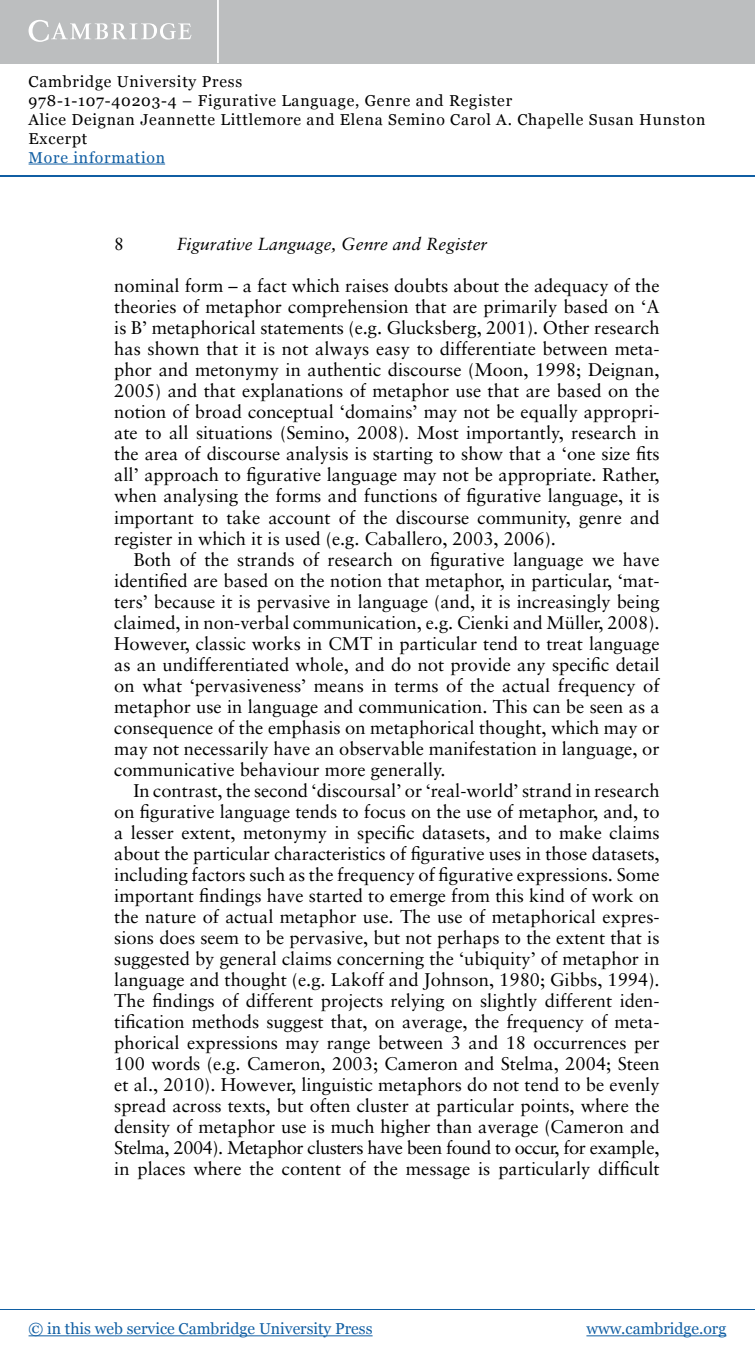
<style>
.page{position:relative;width:755px;height:1363px;background:#fff}
.page>*{position:absolute;margin:0;border:0;box-sizing:border-box;transform-origin:0 0}
.t1{font:18.38px/21px "Sabon";color:#000;text-align:justify}
.t2{font:italic 17.5px "Sabon";color:#000}
.t3{font:17.5px "Sabon";color:#000}
.t4{font:15.75px/18.7px "Georgia";letter-spacing:.05em;color:#000}
.t5{font:15.75px "Georgia";color:#105ea3}
.t6{font:15.75px "Georgia";letter-spacing:.05em;color:#105ea3}
</style>
<div class="page">
<div style="left:0;top:0;width:754px;height:63px;background:#bcbebf"></div>
<hr style="left:217px;top:0;width:2px;height:63px;background:#fff">
<svg style="left:29px;top:20px;width:162px;height:22px"></svg>
<hr style="left:29px;top:164px;width:136px;height:1px;background:#105ea3">
<hr style="left:0;top:175px;width:754px;height:2px;background:#105ea3">
<hr style="left:0;top:1308px;width:754px;height:1px;background:#105ea3">
<hr style="left:29px;top:1335px;width:343px;height:1px;background:#105ea3">
<hr style="left:586px;top:1335px;width:139px;height:1px;background:#105ea3">
<p class="t4" style="left:29px;top:73px;width:677px">Cambridge University Press<br>978-1-107-40203-4 – Figurative Language, Genre and Register<br>Alice Deignan Jeannette Littlemore and Elena Semino Carol A. Chapelle Susan Hunston Excerpt</p>
<p class="t6" style="left:29px;top:148px;width:138px">More information</p>
<p class="t3" style="left:114px;top:233px;width:11px">8</p>
<p class="t2" style="left:177px;top:234px;width:312px">Figurative Language, Genre and Register</p>
<p class="t1" style="left:114px;top:275px;width:546px">nominal form – a fact which raises doubts about the adequacy of the theories of metaphor comprehension that are primarily based on ‘A is B’ metaphorical statements (e.g. Glucksberg, 2001). Other research has shown that it is not always easy to differentiate between meta&shy;phor and metonymy in authentic discourse (Moon, 1998; Deignan, 2005) and that explanations of metaphor use that are based on the notion of broad conceptual ‘domains’ may not be equally appropri&shy;ate to all situations (Semino, 2008). Most importantly, research in the area of discourse analysis is starting to show that a ‘one size fits all’ approach to figurative language may not be appropriate. Rather, when analysing the forms and functions of figurative language, it is important to take account of the discourse community, genre and register in which it is used (e.g. Caballero, 2003, 2006).</p>
<p class="t1" style="left:114px;top:548px;width:546px;text-indent:19px">Both of the strands of research on figurative language we have identified are based on the notion that metaphor, in particular, ‘mat&shy;ters’ because it is pervasive in language (and, it is increasingly being claimed, in non-verbal communication, e.g. Cienki and Müller, 2008).<br>However, classic works in CMT in particular tend to treat language as an undifferentiated whole, and do not provide any specific detail on what ‘pervasiveness’ means in terms of the actual frequency of metaphor use in language and communication. This can be seen as a consequence of the emphasis on metaphorical thought, which may or may not necessarily have an observable manifestation in language, or communicative behaviour more generally.</p>
<p class="t1" style="left:114px;top:779px;width:546px;text-indent:19px">In contrast, the second ‘discoursal’ or ‘real-world’ strand in research on figurative language tends to focus on the use of metaphor, and, to a lesser extent, metonymy in specific datasets, and to make claims about the particular characteristics of figurative uses in those datasets, including factors such as the frequency of figurative expressions. Some important findings have started to emerge from this kind of work on the nature of actual metaphor use. The use of metaphorical expres&shy;sions does seem to be pervasive, but not perhaps to the extent that is suggested by general claims concerning the ‘ubiquity’ of metaphor in language and thought (e.g. Lakoff and Johnson, 1980; Gibbs, 1994).<br>The findings of different projects relying on slightly different iden&shy;tification methods suggest that, on average, the frequency of meta&shy;phorical expressions may range between 3 and 18 occurrences per 100 words (e.g. Cameron, 2003; Cameron and Stelma, 2004; Steen et al., 2010). However, linguistic metaphors do not tend to be evenly spread across texts, but often cluster at particular points, where the density of metaphor use is much higher than average (Cameron and Stelma, 2004). Metaphor clusters have been found to occur, for example, in places where the content of the message is particularly difficult</p>
<p class="t5" style="left:29px;top:1319px;width:345px">© in this web service Cambridge University Press</p>
<p class="t5" style="left:586px;top:1319px;width:141px">www.cambridge.org</p>
</div>
